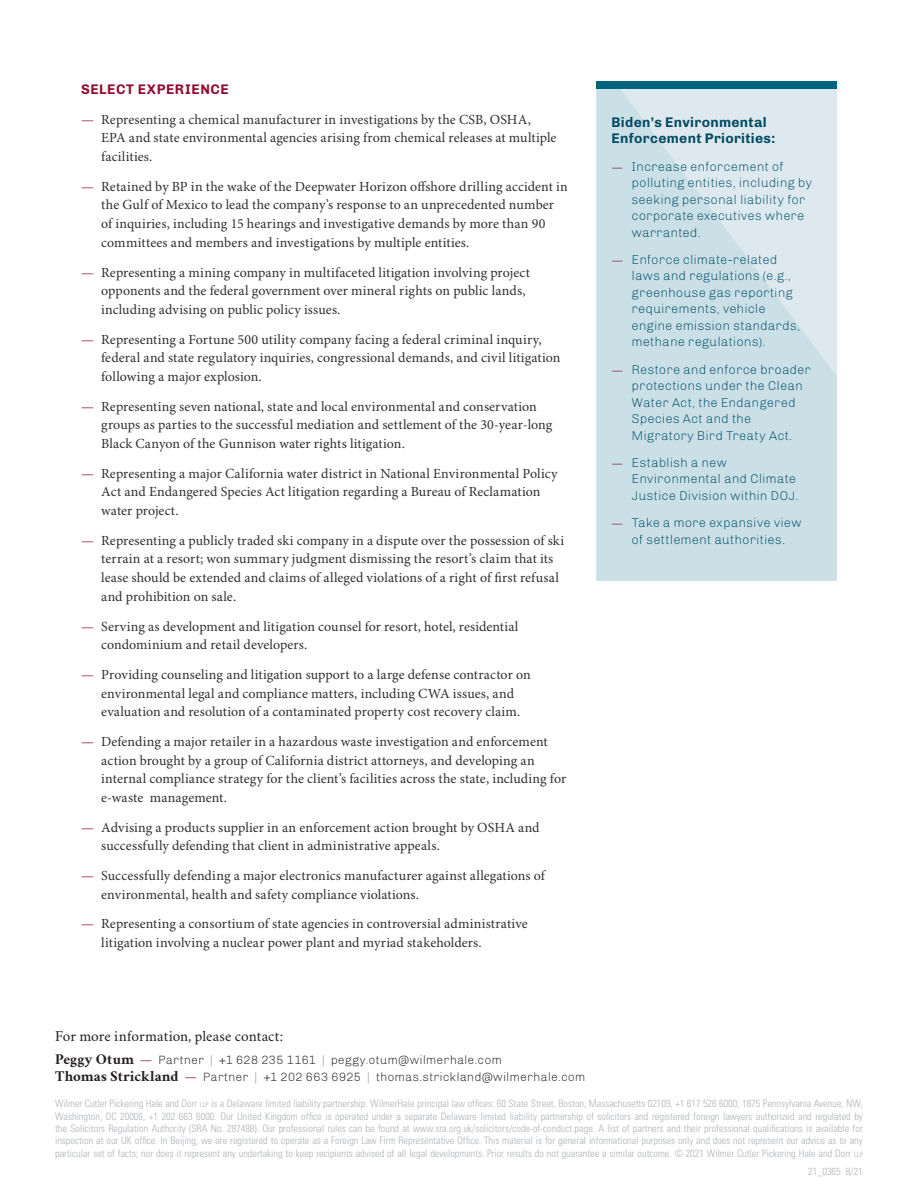
<style>
.page{position:relative;width:918px;height:1188px;background:#fff}
.page>*{position:absolute;margin:0;border:0;box-sizing:border-box;transform-origin:0 0}
.contact_subhead{font:15px "Crimson";color:#231f20}
.t1{font:13.95px/18.8px "Minion Pro";letter-spacing:.005em;color:#312f30}
.sidebar_title{font:700 13.95px/16.8px "Chivo";letter-spacing:.02em;color:#004960}
.subhead{font:700 13.95px "Chivo";letter-spacing:.04em;color:#910d32}
.t2{font:300 12.75px/16.5px "Chivo";letter-spacing:.015em;color:#005068}
.contact_deatils{font:300 12px/16.5px "Chivo";letter-spacing:.02em;color:#231f20}
.t3{font:300 condensed 10.2px/12.3px "Univers LT Std";color:#b0b3b8;text-align:justify}
.t4{font:300 condensed 10.2px "Univers LT Std";color:#b0b3b8}
.s1{color:#961d38}
.s2{font-family:"Minion Pro";font-weight:400;color:#961d38}
.s3{font-family:"Crimson";font-weight:700;font-size:15px}
.s4{color:#910d32}
.s5{color:#939598}
.s6{font-size:7.2px}
</style>
<div class="page">
<svg style="left:597px;top:88px;width:240px;height:493px;background:#cfe1e8"></svg>
<div style="left:597px;top:81px;width:240px;height:7px;background:#00647c"></div>
<p class="subhead" style="left:81px;top:81px;width:149px">SELECT EXPERIENCE</p>
<p class="t1" style="left:101px;top:110px;width:457px;text-indent:-20px"><span class="s1">—</span> Representing a chemical manufacturer in investigations by the CSB, OSHA,<br>EPA and state environmental agencies arising from chemical releases at multiple facilities.</p>
<p class="t1" style="left:101px;top:177px;width:468px;text-indent:-20px"><span class="s1">—</span> Retained by BP in the wake of the Deepwater Horizon offshore drilling accident in the Gulf of Mexico to lead the company’s response to an unprecedented number of inquiries, including 15 hearings and investigative demands by more than 90 committees and members and investigations by multiple entities.</p>
<p class="t1" style="left:101px;top:263px;width:430px;text-indent:-20px"><span class="s1">—</span> Representing a mining company in multifaceted litigation involving project opponents and the federal government over mineral rights on public lands, including advising on public policy issues.</p>
<p class="t1" style="left:101px;top:330px;width:461px;text-indent:-20px"><span class="s1">—</span> Representing a Fortune 500 utility company facing a federal criminal inquiry, federal and state regulatory inquiries, congressional demands, and civil litigation following a major explosion.</p>
<p class="t1" style="left:101px;top:397px;width:453px;text-indent:-20px"><span class="s1">—</span> Representing seven national, state and local environmental and conservation groups as parties to the successful mediation and settlement of the 30-year-long<br>Black Canyon of the Gunnison water rights litigation.</p>
<p class="t1" style="left:101px;top:464px;width:458px;text-indent:-20px"><span class="s1">—</span> Representing a major California water district in National Environmental Policy<br>Act and Endangered Species Act litigation regarding a Bureau of Reclamation water project.</p>
<p class="t1" style="left:101px;top:531px;width:464px;text-indent:-20px"><span class="s1">—</span> Representing a publicly traded ski company in a dispute over the possession of ski terrain at a resort; won summary judgment dismissing the resort’s claim that its lease should be extended and claims of alleged violations of a right of first refusal and prohibition on sale.</p>
<p class="t1" style="left:101px;top:617px;width:419px;text-indent:-20px"><span class="s1">—</span> Serving as development and litigation counsel for resort, hotel, residential condominium and retail developers.</p>
<p class="t1" style="left:101px;top:666px;width:431px;text-indent:-20px"><span class="s1">—</span> Providing counseling and litigation support to a large defense contractor on environmental legal and compliance matters, including CWA issues, and evaluation and resolution of a contaminated property cost recovery claim.</p>
<p class="t1" style="left:101px;top:733px;width:466px;text-indent:-20px"><span class="s1">—</span> Defending a major retailer in a hazardous waste investigation and enforcement action brought by a group of California district attorneys, and developing an internal compliance strategy for the client’s facilities across the state, including for e-waste management.</p>
<p class="t1" style="left:101px;top:818px;width:440px;text-indent:-20px"><span class="s1">—</span> Advising a products supplier in an enforcement action brought by OSHA and successfully defending that client in administrative appeals.</p>
<p class="t1" style="left:101px;top:867px;width:445px;text-indent:-20px"><span class="s1">—</span> Successfully defending a major electronics manufacturer against allegations of environmental, health and safety compliance violations.</p>
<p class="t1" style="left:101px;top:915px;width:428px;text-indent:-20px"><span class="s1">—</span> Representing a consortium of state agencies in controversial administrative litigation involving a nuclear power plant and myriad stakeholders.</p>
<p class="sidebar_title" style="left:612px;top:113px;width:165px">Biden’s Environmental<br>Enforcement Priorities:</p>
<p class="t2" style="left:632px;top:158px;width:182px;text-indent:-20px"><span class="s2">—</span> Increase enforcement of polluting entities, including by seeking personal liability for corporate executives where warranted.</p>
<p class="t2" style="left:632px;top:251px;width:170px;text-indent:-20px"><span class="s2">—</span> Enforce climate-related laws and regulations (e.g., greenhouse gas reporting requirements, vehicle engine emission standards, methane regulations).</p>
<p class="t2" style="left:632px;top:361px;width:181px;text-indent:-20px"><span class="s2">—</span> Restore and enforce broader protections under the Clean<br>Water Act, the Endangered<br>Species Act and the<br>Migratory Bird Treaty Act.</p>
<p class="t2" style="left:632px;top:454px;width:168px;text-indent:-20px"><span class="s2">—</span> Establish a new<br>Environmental and Climate<br>Justice Division within DOJ.</p>
<p class="t2" style="left:612px;top:515px;width:192px;text-align:center"><span class="s2">—</span> Take a more expansive view of settlement authorities.</p>
<p class="contact_subhead" style="left:55px;top:1026px;width:229px">For more information, please contact:</p>
<p class="contact_deatils" style="left:55px;top:1052px;width:532px"><span class="s3">Peggy Otum</span> <span class="s4">—</span> Partner <span class="s5">|</span> +1 628 235 1161 <span class="s5">|</span> peggy.otum@wilmerhale.com<br><span class="s3">Thomas Strickland</span> <span class="s4">—</span> Partner <span class="s5">|</span> +1 202 663 6925 <span class="s5">|</span> thomas.strickland@wilmerhale.com</p>
<p class="t3" style="left:55px;top:1098px;width:809px">Wilmer Cutler Pickering Hale and Dorr <span class="s6">llp</span> is a Delaware limited liability partnership. WilmerHale principal law offices: 60 State Street, Boston, Massachusetts 02109, +1 617 526 6000; 1875 Pennsylvania Avenue, NW, Washington, DC 20006, +1 202 663 6000. Our United Kingdom office is operated under a separate Delaware limited liability partnership of solicitors and registered foreign lawyers authorized and regulated by the Solicitors Regulation Authority (SRA No. 287488). Our professional rules can be found at www.sra.org.uk/solicitors/code-of-conduct.page. A list of partners and their professional qualifications is available for inspection at our UK office. In Beijing, we are registered to operate as a Foreign Law Firm Representative Office. This material is for general informational purposes only and does not represent our advice as to any particular set of facts; nor does it represent any undertaking to keep recipients advised of all legal developments. Prior results do not guarantee a similar outcome. © 2021 Wilmer Cutler Pickering Hale and Dorr <span class="s6">llp</span></p>
<p class="t4" style="left:808px;top:1165px;width:56px">21_0365 8/21</p>
</div>
